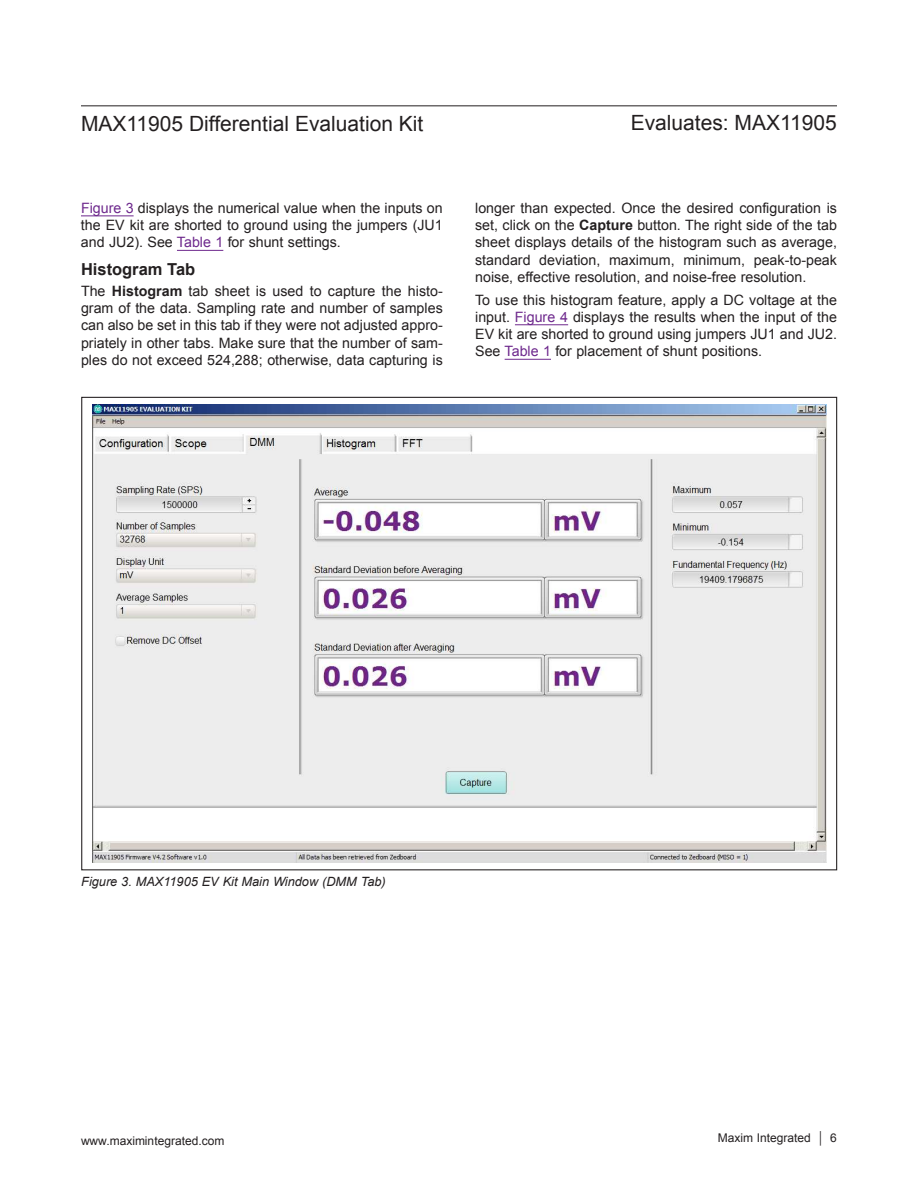
<style>
.page{position:relative;width:918px;height:1188px;background:#fff}
.page>*{position:absolute;margin:0;border:0;box-sizing:border-box;transform-origin:0 0}
.t1{font:21px "Arial";color:#231f20}
.t2{font:700 16.5px "Arial";color:#231f20}
.t3{font:14.25px/17.2px "Arial";color:#231f20;text-align:justify}
.t4{font:italic 12.75px "Arial";color:#231f20}
.t5{font:12px "Arial";color:#231f20}
.s1{color:#6e298d}
.s2{font-weight:700}
</style>
<div class="page">
<hr style="left:81px;top:105px;width:756px;height:1px;background:#231f20">
<hr style="left:81px;top:216px;width:53px;height:1px;background:#6e298d">
<hr style="left:177px;top:250px;width:46px;height:1px;background:#6e298d">
<hr style="left:515px;top:325px;width:53px;height:1px;background:#6e298d">
<hr style="left:505px;top:359px;width:46px;height:1px;background:#6e298d">
<img style="left:92px;top:404px;width:734px;height:459px">
<h1 class="t1" style="left:81px;top:115px;width:344px">MAX11905 Differential Evaluation Kit</h1>
<h1 class="t1" style="left:631px;top:114px;width:208px">Evaluates: MAX11905</h1>
<p class="t3" style="left:81px;top:201px;width:363px"><span class="s1">Figure 3</span> displays the numerical value when the inputs on the EV kit are shorted to ground using the jumpers (JU1 and JU2). See <span class="s1">Table 1</span> for shunt settings.</p>
<p class="t2" style="left:81px;top:263px;width:116px">Histogram Tab</p>
<p class="t3" style="left:81px;top:283px;width:363px">The <span class="s2">Histogram</span> tab sheet is used to capture the histo&shy;gram of the data. Sampling rate and number of samples can also be set in this tab if they were not adjusted appro&shy;priately in other tabs. Make sure that the number of sam&shy;ples do not exceed 524,288; otherwise, data capturing is</p>
<p class="t3" style="left:475px;top:201px;width:363px">longer than expected. Once the desired configuration is set, click on the <span class="s2">Capture</span> button. The right side of the tab sheet displays details of the histogram such as average, standard deviation, maximum, minimum, peak-to-peak noise, effective resolution, and noise-free resolution.</p>
<p class="t3" style="left:475px;top:292px;width:363px">To use this histogram feature, apply a DC voltage at the input. <span class="s1">Figure 4</span> displays the results when the input of the EV kit are shorted to ground using jumpers JU1 and JU2.<br>See <span class="s1">Table 1</span> for placement of shunt positions.</p>
<p class="t4" style="left:81px;top:877px;width:306px">Figure 3. MAX11905 EV Kit Main Window (DMM Tab)</p>
<p class="t5" style="left:81px;top:1136px;width:145px">www.maximintegrated.com</p>
<p class="t5" style="left:718px;top:1133px;width:121px">Maxim Integrated │ 6</p>
</div>
